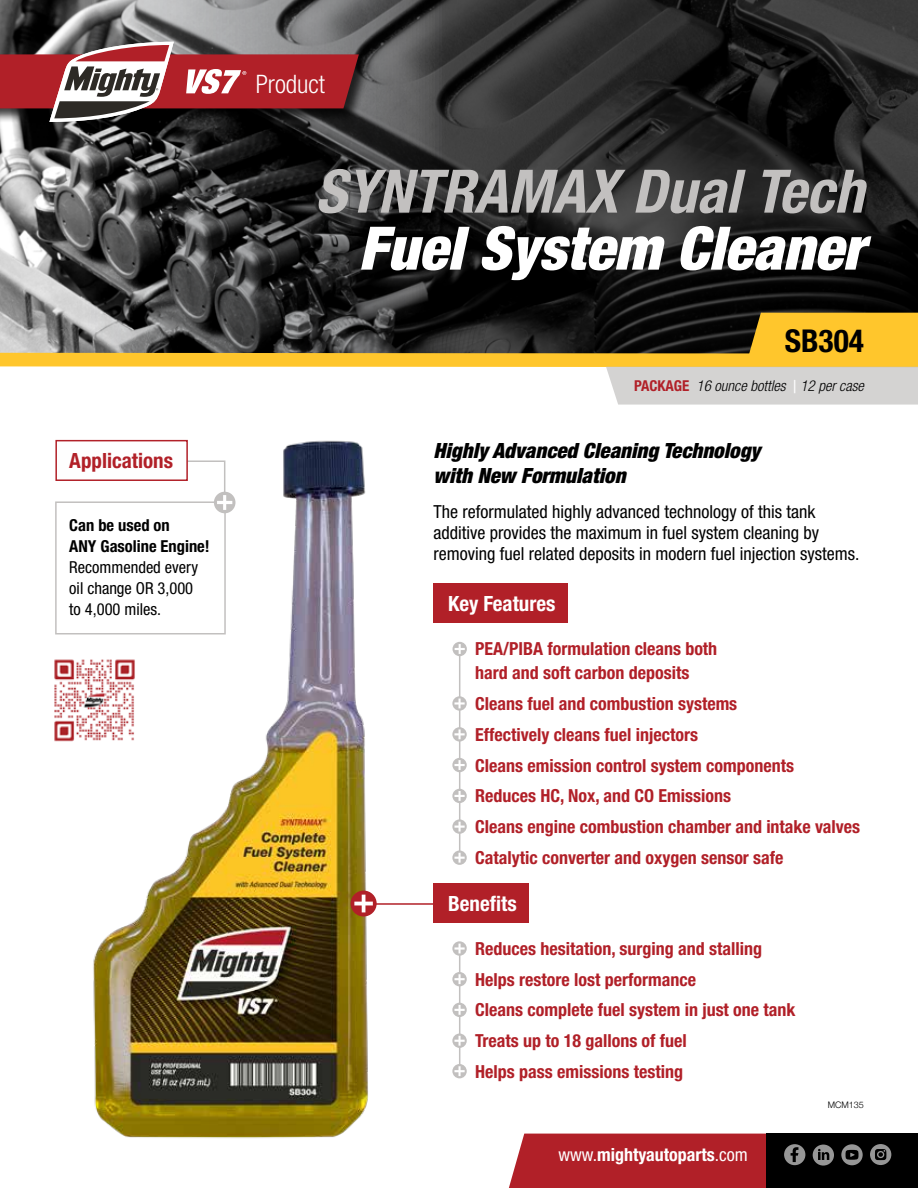
<style>
.page{position:relative;width:918px;height:1188px;background:#fff}
.page>*{position:absolute;margin:0;border:0;box-sizing:border-box;transform-origin:0 0}
.t1{font:italic 700 condensed 60px "Helvetica Neue";color:#c2c0bf}
.t2{font:italic 900 condensed 60px "Helvetica Neue";color:#fff}
.t3{font:700 condensed 31.5px "Helvetica Neue";color:#000}
.t4{font:300 condensed 25.5px "Helvetica Neue";color:#fff}
.t5{font:italic 900 condensed 21px/25.2px "Helvetica Neue";color:#000}
.t6{font:700 condensed 21px "Helvetica Neue";color:#fff}
.t7{font:700 condensed 21px "Helvetica Neue";color:#b12028}
.t8{font:700 condensed 18px/30.8px "Helvetica Neue";color:#b12028}
.t9{font:condensed 18px/21px "Helvetica Neue";color:#000}
.t10{font:700 condensed 18px "Helvetica Neue";color:#fff}
.t11{font:condensed 16.5px/21px "Helvetica Neue";color:#000}
.t12{font:700 condensed 16.5px/21px "Helvetica Neue";color:#000}
.t13{font:italic 300 condensed 15px "Helvetica Neue";color:#000}
.t14{font:300 9px "Helvetica Neue";color:#000}
.s1{font-weight:700;font-style:normal;color:#b12028}
.s2{font-weight:400;font-style:normal;font-size:18px;color:#fff}
.s3{font-weight:400}
</style>
<div class="page">
<img style="left:72px;top:439px;width:305px;height:699px">
<img style="left:0;top:0;width:81px;height:313px">
<svg style="left:81px;top:0;width:837px;height:313px;background:#2d2d2d"></svg>
<div style="left:0;top:53px;width:373px;height:70px;background:#000;opacity:.75"></div>
<svg style="left:0;top:42px;width:359px;height:80px;background:#914a4e"></svg>
<svg style="left:509px;top:1134px;width:409px;height:54px;background:#771f24"></svg>
<svg style="left:0;top:313px;width:918px;height:92px"></svg>
<hr style="left:459px;top:656px;width:1px;height:205px;background:#c2c0bf">
<hr style="left:459px;top:955px;width:1px;height:118px;background:#c2c0bf">
<div style="left:434px;top:584px;width:134px;height:39px;background:#b12028"></div>
<div style="left:434px;top:883px;width:96px;height:40px;background:#b12028"></div>
<div style="left:453px;top:642px;width:14px;height:14px;background:#c2c0bf;border-radius:50%"></div>
<svg style="left:455px;top:644px;width:10px;height:10px"></svg>
<svg style="left:452px;top:696px;width:15px;height:15px"></svg>
<svg style="left:454px;top:699px;width:11px;height:9px"></svg>
<svg style="left:452px;top:727px;width:15px;height:15px"></svg>
<svg style="left:454px;top:729px;width:11px;height:10px"></svg>
<div style="left:452px;top:758px;width:15px;height:14px;background:#c2c0bf;border-radius:50%"></div>
<svg style="left:454px;top:760px;width:11px;height:10px"></svg>
<div style="left:452px;top:789px;width:15px;height:14px;background:#c2c0bf;border-radius:50%"></div>
<svg style="left:454px;top:791px;width:11px;height:10px"></svg>
<svg style="left:452px;top:819px;width:15px;height:15px"></svg>
<svg style="left:454px;top:822px;width:11px;height:10px"></svg>
<svg style="left:452px;top:850px;width:15px;height:15px"></svg>
<svg style="left:454px;top:853px;width:11px;height:10px"></svg>
<svg style="left:452px;top:941px;width:15px;height:15px"></svg>
<svg style="left:454px;top:944px;width:11px;height:9px"></svg>
<div style="left:452px;top:972px;width:15px;height:14px;background:#c2c0bf;border-radius:50%"></div>
<svg style="left:454px;top:974px;width:11px;height:10px"></svg>
<div style="left:452px;top:1003px;width:15px;height:14px;background:#c2c0bf;border-radius:50%"></div>
<svg style="left:454px;top:1005px;width:11px;height:10px"></svg>
<svg style="left:452px;top:1034px;width:15px;height:14px"></svg>
<svg style="left:454px;top:1036px;width:11px;height:10px"></svg>
<div style="left:452px;top:1064px;width:15px;height:14px;background:#c2c0bf;border-radius:50%"></div>
<svg style="left:454px;top:1066px;width:11px;height:10px"></svg>
<hr style="left:368px;top:903px;width:76px;height:2px;background:#b12028">
<svg style="left:351px;top:891px;width:26px;height:26px"></svg>
<svg style="left:354px;top:895px;width:19px;height:17px"></svg>
<div style="left:55px;top:501px;width:171px;height:133px;background:#fff;border:2px solid #c2c0bf"></div>
<svg style="left:214px;top:492px;width:22px;height:21px"></svg>
<svg style="left:136px;top:460px;width:96px;height:50px"></svg>
<div style="left:55px;top:440px;width:133px;height:41px;background:#fefefe;border:2px solid #b12028"></div>
<img style="left:54px;top:657px;width:83px;height:86px">
<p class="t7" style="left:69px;top:448px;width:105px">Applications</p>
<p class="t12" style="left:69px;top:515px;width:142px">Can be used on<br>ANY Gasoline Engine!</p>
<p class="t11" style="left:69px;top:557px;width:130px">Recommended every oil change OR 3,000 to 4,000 miles.</p>
<h3 class="t4" style="left:256px;top:70px;width:71px">Product</h3>
<h1 class="t1" style="left:315px;top:155px;width:550px">SYNTRAMAX Dual Tech</h1>
<h1 class="t2" style="left:358px;top:211px;width:507px">Fuel System Cleaner</h1>
<h2 class="t3" style="left:785px;top:321px;width:81px">SB304</h2>
<p class="t13" style="left:634px;top:377px;width:231px"><span class="s1">PACKAGE</span> 16 ounce bottles <span class="s2">|</span> 12 per case</p>
<p class="t5" style="left:434px;top:438px;width:328px">Highly Advanced Cleaning Technology with New Formulation</p>
<p class="t9" style="left:434px;top:501px;width:427px">The reformulated highly advanced technology of this tank additive provides the maximum in fuel system cleaning by removing fuel related deposits in modern fuel injection systems.</p>
<p class="t6" style="left:448px;top:591px;width:109px">Key Features</p>
<p class="t8" style="left:475px;top:637px;width:244px;line-height:24px">PEA/PIBA formulation cleans both hard and soft carbon deposits</p>
<p class="t8" style="left:475px;top:688px;width:387px">Cleans fuel and combustion systems<br>Effectively cleans fuel injectors<br>Cleans emission control system components<br>Reduces HC, Nox, and CO Emissions<br>Cleans engine combustion chamber and intake valves Catalytic converter and oxygen sensor safe</p>
<p class="t6" style="left:448px;top:890px;width:70px">Benefits</p>
<p class="t8" style="left:475px;top:933px;width:322px">Reduces hesitation, surging and stalling Helps restore lost performance<br>Cleans complete fuel system in just one tank Treats up to 18 gallons of fuel<br>Helps pass emissions testing</p>
<p class="t10" style="left:559px;top:1144px;width:191px"><span class="s3">www.</span>mightyautoparts<span class="s3">.com</span></p>
<p class="t14" style="left:828px;top:1097px;width:38px">MCM135</p>
</div>
